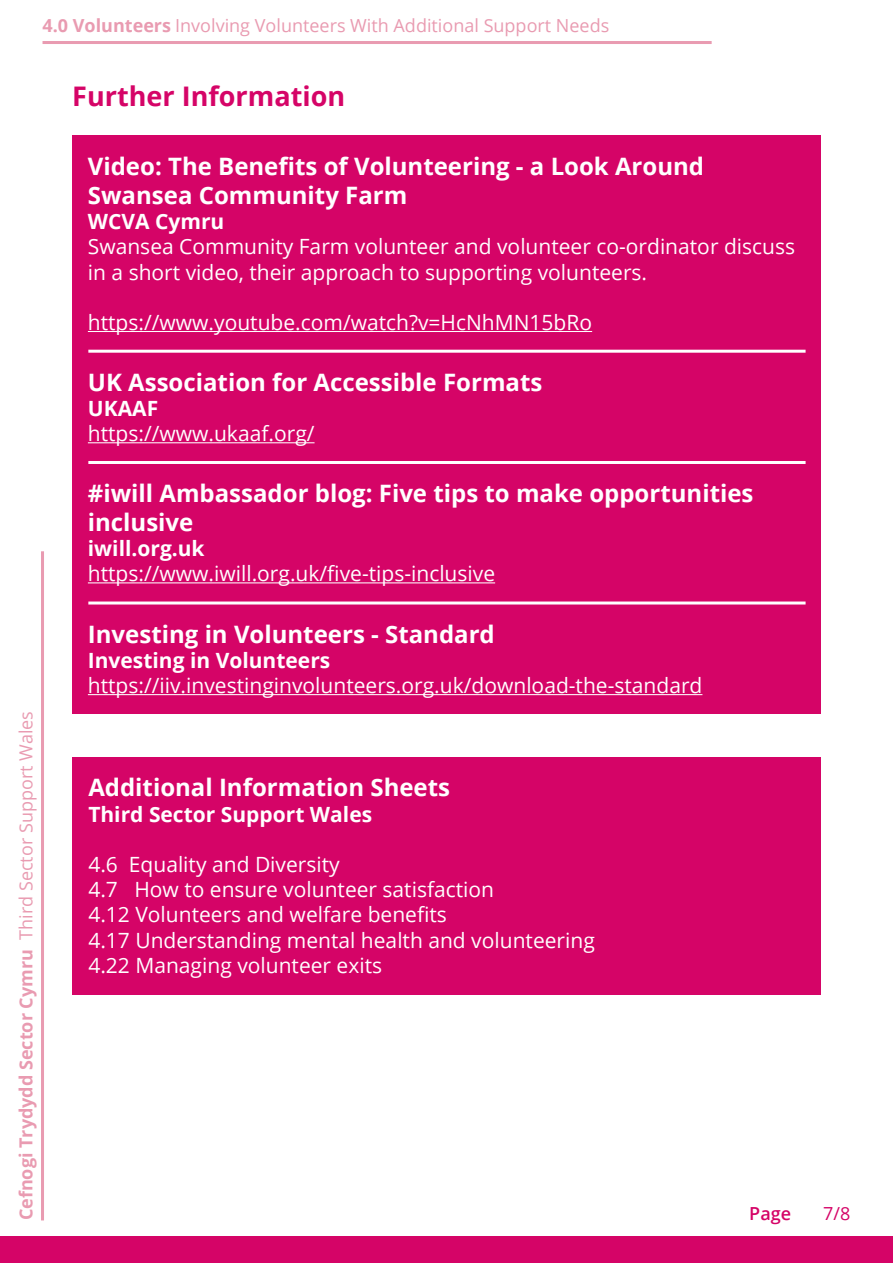
<style>
.page{position:relative;width:893px;height:1263px;background:#fff}
.page>*{position:absolute;margin:0;border:0;box-sizing:border-box;transform-origin:0 0}
.SectionHeading-Pink{font:700 27px "Open Sans";color:#d50467}
.t1{font:700 24px/28.8px "Open Sans";color:#fff}
.Paragraph-Standard{font:21px/25.2px "Open Sans";color:#fff}
.t2{font:700 21px "Open Sans";color:#fff}
.t3{font:18px "Open Sans";color:#e99bb1}
.t4{font:700 18px "Open Sans";color:#e99bb1}
.t5{font:600 18px "Open Sans";color:#d50467}
.t6{font:18px "Open Sans";color:#d50467}
.s1{font-weight:700}
.s2{font-weight:400}
</style>
<div class="page">
<hr style="left:43px;top:41px;width:669px;height:3px;background:#e99bb1">
<div style="left:0;top:1236px;width:893px;height:27px;background:#d50467"></div>
<hr style="left:41px;top:551px;width:3px;height:669px;background:#e99bb1">
<div style="left:72px;top:135px;width:749px;height:579px;background:#d50467"></div>
<hr style="left:88px;top:331px;width:504px;height:1px;background:#fff">
<div style="left:72px;top:757px;width:749px;height:237px;background:#d50467"></div>
<hr style="left:88px;top:350px;width:718px;height:3px;background:#fff">
<hr style="left:88px;top:442px;width:227px;height:1px;background:#fff">
<hr style="left:88px;top:461px;width:718px;height:3px;background:#fff">
<hr style="left:88px;top:582px;width:407px;height:1px;background:#fff">
<hr style="left:88px;top:601px;width:718px;height:3px;background:#fff">
<hr style="left:88px;top:694px;width:614px;height:1px;background:#fff">
<p class="t3" style="left:43px;top:13px;width:568px"><span class="s1">4.0 Volunteers</span> Involving Volunteers With Additional Support Needs</p>
<h3 class="SectionHeading-Pink" style="left:72px;top:77px;width:274px">Further Information</h3>
<p class="t1" style="left:88px;top:151px;width:618px">Video: The Benefits of Volunteering - a Look Around<br>Swansea Community Farm</p>
<p class="t2" style="left:88px;top:207px;width:138px">WCVA Cymru</p>
<p class="Paragraph-Standard" style="left:88px;top:234px;width:709px">Swansea Community Farm volunteer and volunteer co-ordinator discuss in a short video, their approach to supporting volunteers.</p>
<p class="Paragraph-Standard" style="left:88px;top:309px;width:506px">https://www.youtube.com/watch?v=HcNhMN15bRo</p>
<p class="t4" style="left:13px;top:1220px;width:511px;rotate:-90deg">Cefnogi Trydydd Sector Cymru <span class="s2">Third Sector Support Wales</span></p>
<p class="t1" style="left:88px;top:367px;width:456px">UK Association for Accessible Formats</p>
<p class="t2" style="left:88px;top:394px;width:72px">UKAAF</p>
<p class="Paragraph-Standard" style="left:88px;top:420px;width:228px">https://www.ukaaf.org/</p>
<p class="t1" style="left:88px;top:478px;width:667px">#iwill Ambassador blog: Five tips to make opportunities inclusive</p>
<p class="t2" style="left:88px;top:534px;width:118px">iwill.org.uk</p>
<p class="Paragraph-Standard" style="left:88px;top:560px;width:409px">https://www.iwill.org.uk/five-tips-inclusive</p>
<p class="t1" style="left:88px;top:619px;width:408px">Investing in Volunteers - Standard</p>
<p class="t2" style="left:88px;top:645px;width:244px">Investing in Volunteers</p>
<p class="Paragraph-Standard" style="left:88px;top:672px;width:616px">https://iiv.investinginvolunteers.org.uk/download-the-standard</p>
<p class="t1" style="left:88px;top:773px;width:363px">Additional Information Sheets</p>
<p class="t2" style="left:88px;top:799px;width:285px">Third Sector Support Wales</p>
<p class="Paragraph-Standard" style="left:88px;top:851px;width:253px">4.6 Equality and Diversity</p>
<p class="Paragraph-Standard" style="left:88px;top:876px;width:407px">4.7 How to ensure volunteer satisfaction</p>
<p class="Paragraph-Standard" style="left:88px;top:902px;width:360px">4.12 Volunteers and welfare benefits</p>
<p class="Paragraph-Standard" style="left:88px;top:927px;width:508px">4.17 Understanding mental health and volunteering</p>
<p class="Paragraph-Standard" style="left:88px;top:952px;width:295px">4.22 Managing volunteer exits</p>
<p class="t5" style="left:749px;top:1201px;width:43px">Page</p>
<p class="t6" style="left:823px;top:1201px;width:29px">7/8</p>
</div>
